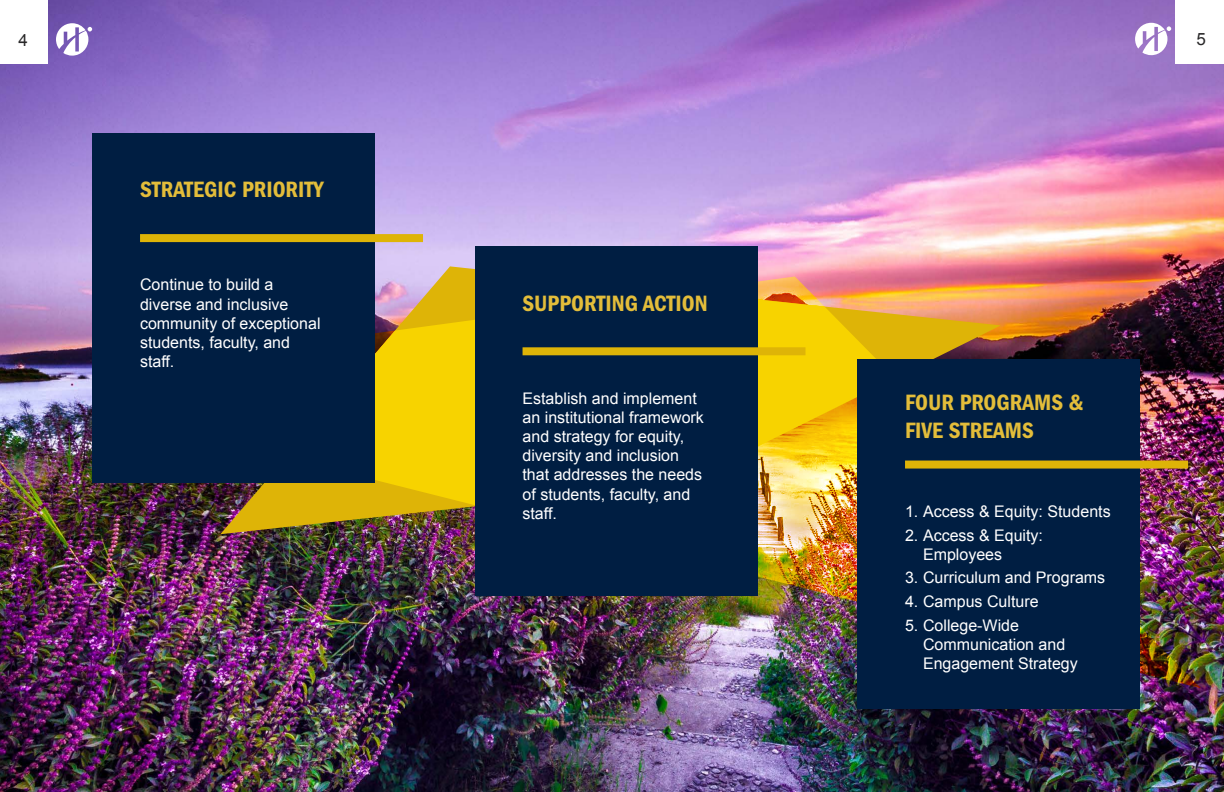
<style>
.page{position:relative;width:1224px;height:792px;background:#fff}
.page>*{position:absolute;margin:0;border:0;box-sizing:border-box;transform-origin:0 0}
.H3_ITC_23_pt_W{font:600 condensed 23px/27.6px "Franklin Gothic";color:#e3bd3a}
.t1{font:17px "Arial";color:#292829}
.P_Arial_16_pt_W{font:16px/19.2px "Arial";color:#fff}
</style>
<div class="page">
<img style="left:0;top:0;width:1224px;height:792px">
<img style="left:220px;top:276px;width:981px;height:412px">
<div style="left:1176px;top:0;width:48px;height:64px;background:#fff"></div>
<svg style="left:1135px;top:23px;width:36px;height:32px"></svg>
<svg style="left:56px;top:23px;width:36px;height:33px"></svg>
<div style="left:0;top:0;width:48px;height:64px;background:#fff"></div>
<div style="left:92px;top:133px;width:283px;height:349px;background:#001e42"></div>
<div style="left:140px;top:234px;width:283px;height:8px;background:#deb407"></div>
<div style="left:475px;top:246px;width:283px;height:350px;background:#001e42"></div>
<div style="left:523px;top:347px;width:283px;height:8px;background:#deb407"></div>
<div style="left:857px;top:360px;width:283px;height:349px;background:#001e42"></div>
<div style="left:905px;top:461px;width:283px;height:8px;background:#deb407"></div>
<p class="t1" style="left:19px;top:29px;width:11px">4</p>
<p class="t1" style="left:1196px;top:28px;width:11px">5</p>
<h3 class="H3_ITC_23_pt_W" style="left:140px;top:176px;width:185px">STRATEGIC PRIORITY</h3>
<p class="P_Arial_16_pt_W" style="left:140px;top:275px;width:182px">Continue to build a diverse and inclusive community of exceptional students, faculty, and staff.</p>
<h3 class="H3_ITC_23_pt_W" style="left:523px;top:289px;width:187px">SUPPORTING ACTION</h3>
<p class="P_Arial_16_pt_W" style="left:523px;top:389px;width:183px">Establish and implement an institutional framework and strategy for equity, diversity and inclusion that addresses the needs of students, faculty, and staff.</p>
<h2 class="H3_ITC_23_pt_W" style="left:905px;top:389px;width:180px">FOUR PROGRAMS &amp;<br>FIVE STREAMS</h2>
<p class="P_Arial_16_pt_W" style="left:905px;top:502px;width:207px">1. Access &amp; Equity: Students</p>
<p class="P_Arial_16_pt_W" style="left:923px;top:526px;width:122px;text-indent:-18px">2. Access &amp; Equity:<br>Employees</p>
<p class="P_Arial_16_pt_W" style="left:905px;top:568px;width:202px">3. Curriculum and Programs</p>
<p class="P_Arial_16_pt_W" style="left:905px;top:592px;width:135px">4. Campus Culture</p>
<p class="P_Arial_16_pt_W" style="left:923px;top:616px;width:156px;text-indent:-18px">5. College-Wide<br>Communication and<br>Engagement Strategy</p>
</div>
